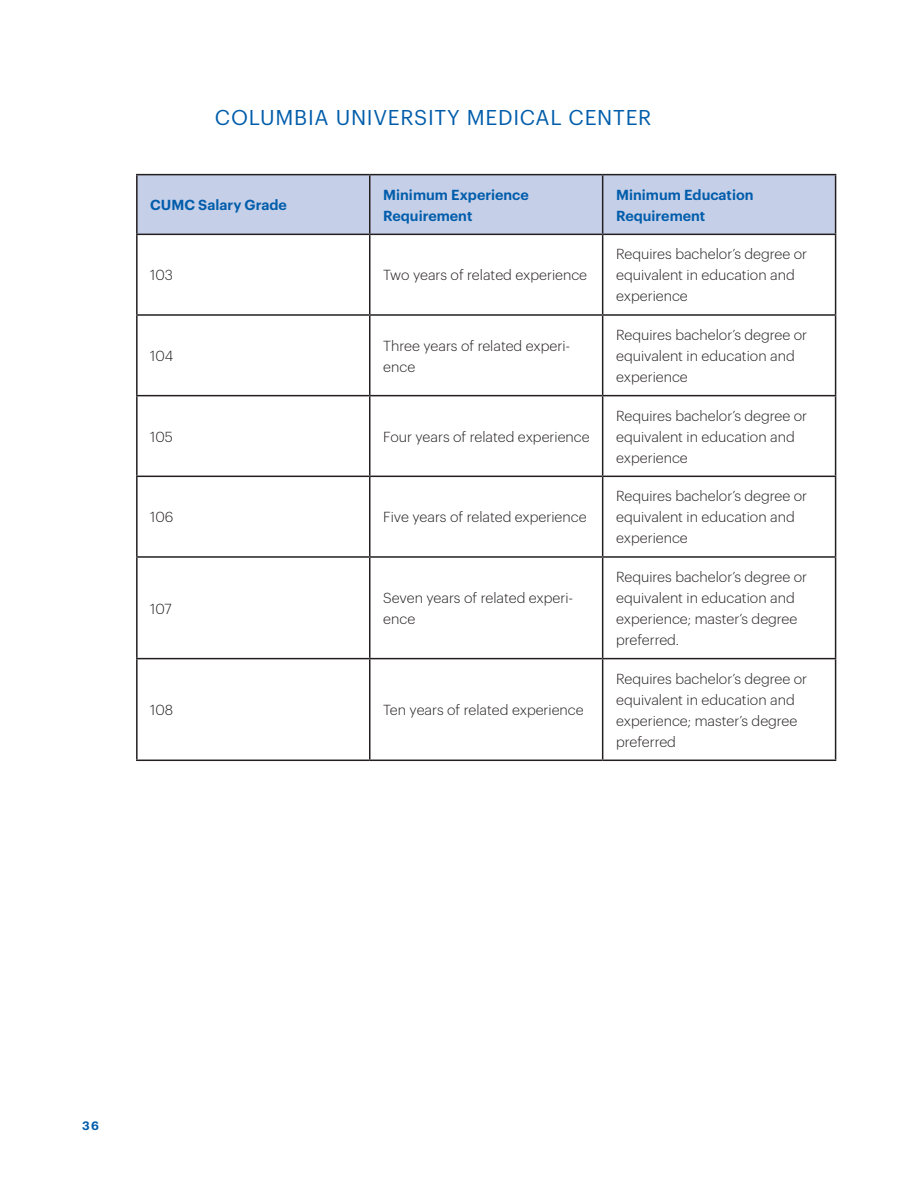
<style>
.page{position:relative;width:918px;height:1188px;background:#fff}
.page>*{position:absolute;margin:0;border:0;box-sizing:border-box;transform-origin:0 0}
.ahead{font:21px "Graphik";letter-spacing:.035em;color:#015dab}
.t1{font:300 14.25px/21px "Graphik";color:#231f20}
.t2{font:600 14.25px/21px "Graphik";color:#015dab}
.t3{font:600 12px "Graphik";color:#015dab}
</style>
<div class="page">
<div style="left:136px;top:174px;width:699px;height:59px;background:#c6cfe8"></div>
<hr style="left:136px;top:174px;width:234px;height:1px;background:#231f20">
<hr style="left:136px;top:175px;width:2px;height:59px;background:#231f20">
<hr style="left:370px;top:174px;width:233px;height:1px;background:#231f20">
<hr style="left:369px;top:175px;width:1px;height:59px;background:#231f20">
<hr style="left:603px;top:174px;width:233px;height:1px;background:#231f20">
<hr style="left:602px;top:175px;width:1px;height:59px;background:#231f20">
<hr style="left:835px;top:175px;width:1px;height:59px;background:#231f20">
<hr style="left:136px;top:234px;width:234px;height:1px;background:#231f20">
<hr style="left:136px;top:235px;width:2px;height:79px;background:#231f20">
<hr style="left:370px;top:234px;width:233px;height:1px;background:#231f20">
<hr style="left:369px;top:235px;width:1px;height:79px;background:#231f20">
<hr style="left:603px;top:234px;width:233px;height:1px;background:#231f20">
<hr style="left:602px;top:235px;width:1px;height:79px;background:#231f20">
<hr style="left:835px;top:235px;width:1px;height:79px;background:#231f20">
<hr style="left:136px;top:314px;width:234px;height:2px;background:#231f20">
<hr style="left:136px;top:316px;width:2px;height:79px;background:#231f20">
<hr style="left:370px;top:314px;width:233px;height:2px;background:#231f20">
<hr style="left:369px;top:316px;width:1px;height:79px;background:#231f20">
<hr style="left:603px;top:314px;width:233px;height:2px;background:#231f20">
<hr style="left:602px;top:316px;width:1px;height:79px;background:#231f20">
<hr style="left:835px;top:316px;width:1px;height:79px;background:#231f20">
<hr style="left:136px;top:395px;width:234px;height:1px;background:#231f20">
<hr style="left:136px;top:396px;width:2px;height:80px;background:#231f20">
<hr style="left:370px;top:395px;width:233px;height:1px;background:#231f20">
<hr style="left:369px;top:396px;width:1px;height:80px;background:#231f20">
<hr style="left:603px;top:395px;width:233px;height:1px;background:#231f20">
<hr style="left:602px;top:396px;width:1px;height:80px;background:#231f20">
<hr style="left:835px;top:396px;width:1px;height:80px;background:#231f20">
<hr style="left:136px;top:476px;width:234px;height:1px;background:#231f20">
<hr style="left:136px;top:477px;width:2px;height:79px;background:#231f20">
<hr style="left:370px;top:476px;width:233px;height:1px;background:#231f20">
<hr style="left:369px;top:477px;width:1px;height:79px;background:#231f20">
<hr style="left:603px;top:476px;width:233px;height:1px;background:#231f20">
<hr style="left:602px;top:477px;width:1px;height:79px;background:#231f20">
<hr style="left:835px;top:477px;width:1px;height:79px;background:#231f20">
<hr style="left:136px;top:556px;width:234px;height:2px;background:#231f20">
<hr style="left:136px;top:558px;width:2px;height:100px;background:#231f20">
<hr style="left:370px;top:556px;width:233px;height:2px;background:#231f20">
<hr style="left:369px;top:558px;width:1px;height:100px;background:#231f20">
<hr style="left:603px;top:556px;width:233px;height:2px;background:#231f20">
<hr style="left:602px;top:558px;width:1px;height:100px;background:#231f20">
<hr style="left:835px;top:558px;width:1px;height:100px;background:#231f20">
<hr style="left:136px;top:658px;width:234px;height:1px;background:#231f20">
<hr style="left:136px;top:659px;width:2px;height:101px;background:#231f20">
<hr style="left:370px;top:658px;width:233px;height:1px;background:#231f20">
<hr style="left:369px;top:659px;width:1px;height:101px;background:#231f20">
<hr style="left:603px;top:658px;width:233px;height:1px;background:#231f20">
<hr style="left:602px;top:659px;width:1px;height:101px;background:#231f20">
<hr style="left:835px;top:659px;width:1px;height:101px;background:#231f20">
<hr style="left:136px;top:760px;width:234px;height:1px;background:#231f20">
<hr style="left:370px;top:760px;width:233px;height:1px;background:#231f20">
<hr style="left:603px;top:760px;width:233px;height:1px;background:#231f20">
<p class="ahead" style="left:215px;top:102px;width:438px">COLUMBIA UNIVERSITY MEDICAL CENTER</p>
<p class="t2" style="left:150px;top:193px;width:138px">CUMC Salary Grade</p>
<p class="t2" style="left:383px;top:183px;width:147px">Minimum Experience<br>Requirement</p>
<p class="t2" style="left:616px;top:183px;width:139px">Minimum Education<br>Requirement</p>
<p class="t1" style="left:150px;top:264px;width:24px">103</p>
<p class="t1" style="left:383px;top:264px;width:205px">Two years of related experience</p>
<p class="t1" style="left:616px;top:243px;width:193px">Requires bachelor’s degree or equivalent in education and experience</p>
<p class="t1" style="left:150px;top:344px;width:24px">104</p>
<p class="t1" style="left:383px;top:334px;width:189px">Three years of related experi&shy;ence</p>
<p class="t1" style="left:616px;top:323px;width:193px">Requires bachelor’s degree or equivalent in education and experience</p>
<p class="t1" style="left:150px;top:425px;width:24px">105</p>
<p class="t1" style="left:383px;top:425px;width:208px">Four years of related experience</p>
<p class="t1" style="left:150px;top:506px;width:25px">106</p>
<p class="t1" style="left:383px;top:506px;width:205px">Five years of related experience</p>
<p class="t1" style="left:150px;top:597px;width:23px">107</p>
<p class="t1" style="left:383px;top:586px;width:192px">Seven years of related experi&shy;ence</p>
<p class="t1" style="left:150px;top:699px;width:24px">108</p>
<p class="t1" style="left:383px;top:699px;width:202px">Ten years of related experience</p>
<p class="t1" style="left:616px;top:404px;width:193px">Requires bachelor’s degree or equivalent in education and experience</p>
<p class="t1" style="left:616px;top:485px;width:193px">Requires bachelor’s degree or equivalent in education and experience</p>
<p class="t1" style="left:616px;top:565px;width:193px">Requires bachelor’s degree or equivalent in education and experience; master’s degree preferred.</p>
<p class="t1" style="left:616px;top:667px;width:193px">Requires bachelor’s degree or equivalent in education and experience; master’s degree preferred</p>
<p class="t3" style="left:82px;top:1117px;width:18px">36</p>
</div>
